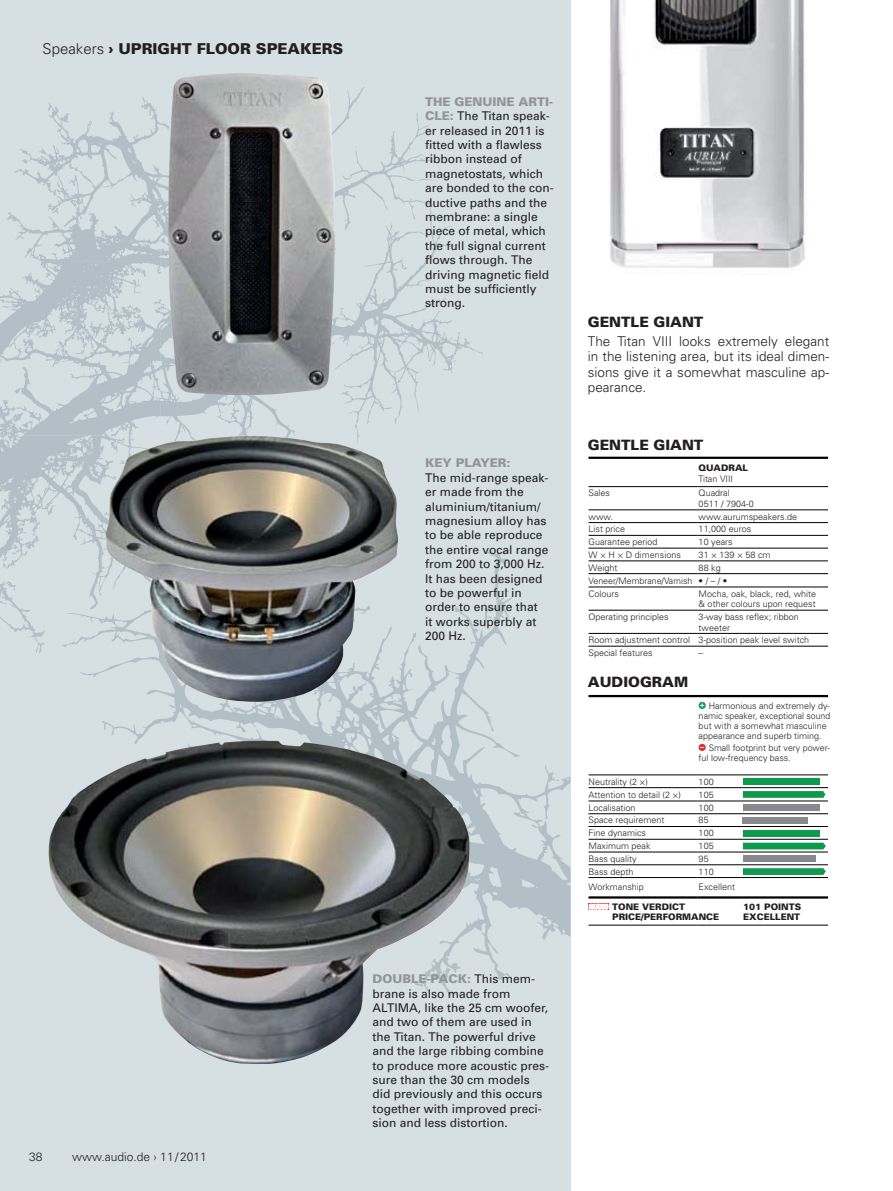
<style>
.page{position:relative;width:893px;height:1191px;background:#fff}
.page>*{position:absolute;margin:0;border:0;box-sizing:border-box;transform-origin:0 0}
.t1{font:900 15px "Univers CE";color:#231f20}
.t2{font:900 14.25px "Univers CE";color:#231f20}
.t3{font:300 13.5px/15.3px "Univers CE";color:#231f20;text-align:justify}
.t4{font:12px/14.4px "Univers CE";color:#231f20}
.t5{font:300 12px "Univers CE";color:#231f20}
.t6{font:900 12px "Univers CE";color:#939598}
.t7{font:300 9px/12.9px "Univers CE";color:#231f20}
.t8{font:900 9px/10.8px "Univers CE";color:#231f20}
.s1{font-weight:300}
.s2{font-weight:900;color:#939598}
</style>
<div class="page">
<div style="left:0;top:0;width:571px;height:1190px;background:#d6dfe2"></div>
<svg style="left:0;top:609px;width:45px;height:44px"></svg>
<svg style="left:408px;top:112px;width:75px;height:261px"></svg>
<svg style="left:408px;top:261px;width:19px;height:150px"></svg>
<svg style="left:0;top:87px;width:408px;height:517px"></svg>
<svg style="left:61px;top:534px;width:509px;height:446px"></svg>
<img style="left:609px;top:0;width:196px;height:268px">
<img style="left:105px;top:436px;width:293px;height:266px">
<img style="left:168px;top:73px;width:167px;height:322px">
<img style="left:48px;top:740px;width:422px;height:324px">
<hr style="left:588px;top:509px;width:110px;height:1px;background:#000">
<hr style="left:698px;top:509px;width:45px;height:1px;background:#000">
<hr style="left:743px;top:509px;width:85px;height:1px;background:#000">
<hr style="left:588px;top:522px;width:110px;height:1px;background:#000">
<hr style="left:698px;top:522px;width:45px;height:1px;background:#000">
<hr style="left:743px;top:522px;width:85px;height:1px;background:#000">
<hr style="left:588px;top:535px;width:110px;height:1px;background:#000">
<hr style="left:698px;top:535px;width:45px;height:1px;background:#000">
<hr style="left:743px;top:535px;width:85px;height:1px;background:#000">
<hr style="left:588px;top:548px;width:110px;height:1px;background:#000">
<hr style="left:698px;top:548px;width:45px;height:1px;background:#000">
<hr style="left:743px;top:548px;width:85px;height:1px;background:#000">
<hr style="left:588px;top:587px;width:110px;height:1px;background:#000">
<hr style="left:698px;top:587px;width:45px;height:1px;background:#000">
<hr style="left:743px;top:587px;width:85px;height:1px;background:#000">
<hr style="left:588px;top:610px;width:110px;height:1px;background:#000">
<hr style="left:698px;top:610px;width:45px;height:1px;background:#000">
<hr style="left:743px;top:610px;width:85px;height:1px;background:#000">
<hr style="left:588px;top:633px;width:110px;height:1px;background:#000">
<hr style="left:698px;top:633px;width:45px;height:1px;background:#000">
<hr style="left:743px;top:633px;width:85px;height:1px;background:#000">
<hr style="left:588px;top:486px;width:110px;height:1px;background:#000">
<hr style="left:698px;top:486px;width:45px;height:1px;background:#000">
<hr style="left:743px;top:486px;width:85px;height:1px;background:#000">
<hr style="left:588px;top:774px;width:110px;height:1px;background:#000">
<hr style="left:698px;top:774px;width:45px;height:1px;background:#000">
<hr style="left:743px;top:774px;width:85px;height:1px;background:#000">
<hr style="left:588px;top:787px;width:110px;height:1px;background:#000">
<hr style="left:698px;top:787px;width:45px;height:1px;background:#000">
<hr style="left:743px;top:787px;width:85px;height:1px;background:#000">
<hr style="left:588px;top:800px;width:110px;height:1px;background:#000">
<hr style="left:698px;top:800px;width:45px;height:1px;background:#000">
<hr style="left:743px;top:800px;width:85px;height:1px;background:#000">
<hr style="left:588px;top:813px;width:110px;height:1px;background:#000">
<hr style="left:698px;top:813px;width:45px;height:1px;background:#000">
<hr style="left:743px;top:813px;width:85px;height:1px;background:#000">
<hr style="left:588px;top:826px;width:110px;height:1px;background:#000">
<hr style="left:698px;top:826px;width:45px;height:1px;background:#000">
<hr style="left:743px;top:826px;width:85px;height:1px;background:#000">
<hr style="left:588px;top:839px;width:110px;height:1px;background:#000">
<hr style="left:698px;top:839px;width:45px;height:1px;background:#000">
<hr style="left:743px;top:839px;width:85px;height:1px;background:#000">
<hr style="left:588px;top:851px;width:110px;height:1px;background:#000">
<hr style="left:698px;top:851px;width:45px;height:1px;background:#000">
<hr style="left:743px;top:851px;width:85px;height:1px;background:#000">
<hr style="left:588px;top:864px;width:110px;height:1px;background:#000">
<hr style="left:698px;top:864px;width:45px;height:1px;background:#000">
<hr style="left:743px;top:864px;width:85px;height:1px;background:#000">
<hr style="left:588px;top:877px;width:110px;height:1px;background:#000">
<hr style="left:698px;top:877px;width:45px;height:1px;background:#000">
<hr style="left:743px;top:877px;width:85px;height:1px;background:#000">
<hr style="left:588px;top:646px;width:110px;height:1px;background:#000">
<hr style="left:698px;top:646px;width:45px;height:1px;background:#000">
<hr style="left:743px;top:646px;width:85px;height:1px;background:#000">
<hr style="left:588px;top:925px;width:110px;height:1px;background:#000">
<hr style="left:698px;top:925px;width:45px;height:1px;background:#000">
<hr style="left:743px;top:925px;width:85px;height:1px;background:#000">
<hr style="left:588px;top:560px;width:110px;height:1px;background:#000">
<hr style="left:588px;top:573px;width:110px;height:1px;background:#000">
<hr style="left:698px;top:560px;width:45px;height:1px;background:#000">
<hr style="left:743px;top:560px;width:85px;height:1px;background:#000">
<hr style="left:698px;top:573px;width:45px;height:1px;background:#000">
<hr style="left:743px;top:573px;width:85px;height:1px;background:#000">
<hr style="left:588px;top:896px;width:110px;height:2px;background:#000">
<hr style="left:698px;top:896px;width:45px;height:2px;background:#000">
<hr style="left:743px;top:896px;width:85px;height:2px;background:#000">
<hr style="left:588px;top:456px;width:240px;height:3px;background:#000">
<hr style="left:588px;top:695px;width:240px;height:2px;background:#000">
<div style="left:743px;top:778px;width:76px;height:7px;background:#0e9a4c"></div>
<svg style="left:743px;top:791px;width:82px;height:7px"></svg>
<div style="left:743px;top:804px;width:76px;height:7px;background:#88888d"></div>
<div style="left:743px;top:817px;width:65px;height:7px;background:#88888d"></div>
<div style="left:743px;top:830px;width:76px;height:6px;background:#0e9a4c"></div>
<svg style="left:743px;top:842px;width:83px;height:7px"></svg>
<div style="left:743px;top:855px;width:73px;height:7px;background:#88888d"></div>
<svg style="left:743px;top:868px;width:83px;height:7px"></svg>
<svg style="left:588px;top:903px;width:21px;height:6px"></svg>
<svg style="left:589px;top:904px;width:19px;height:5px"></svg>
<p class="t1" style="left:43px;top:41px;width:302px"><span class="s1">Speakers</span> › UPRIGHT FLOOR SPEAKERS</p>
<p class="t4" style="left:425px;top:95px;width:130px"><span class="s2">THE GENUINE ARTI-<br>CLE:</span> The Titan speak&shy;er released in 2011 is fitted with a flawless ribbon instead of magnetostats, which are bonded to the con&shy;ductive paths and the membrane: a single piece of metal, which the full signal current flows through. The driving magnetic field must be sufficiently strong.</p>
<p class="t6" style="left:425px;top:457px;width:87px">KEY PLAYER:</p>
<p class="t4" style="left:425px;top:471px;width:125px">The mid-range speak&shy;er made from the aluminium/titanium/ magnesium alloy has to be able reproduce the entire vocal range from 200 to 3,000 Hz.<br>It has been designed to be powerful in order to ensure that<br>it works superbly at<br>200 Hz.</p>
<p class="t5" style="left:29px;top:1152px;width:15px">38</p>
<p class="t5" style="left:72px;top:1152px;width:136px">www.audio.de › 11 / 2011</p>
<p class="t4" style="left:373px;top:972px;width:178px"><span class="s2">DOUBLE-PACK:</span> This mem&shy;brane is also made from<br>ALTIMA, like the 25 cm woofer, and two of them are used in the Titan. The powerful drive and the large ribbing combine to produce more acoustic pres&shy;sure than the 30 cm models did previously and this occurs together with improved preci&shy;sion and less distortion.</p>
<p class="t2" style="left:588px;top:315px;width:117px">GENTLE GIANT</p>
<p class="t3" style="left:588px;top:335px;width:243px">The Titan VIII looks extremely elegant in the listening area, but its ideal dimen&shy;sions give it a somewhat masculine ap&shy;pearance.</p>
<p class="t2" style="left:588px;top:437px;width:117px">GENTLE GIANT</p>
<p class="t7" style="left:588px;top:487px;width:23px">Sales</p>
<p class="t7" style="left:588px;top:511px;width:94px">www.<br>List price<br>Guarantee period<br>W × H × D dimensions<br>Weight</p>
<p class="t8" style="left:699px;top:463px;width:51px">QUADRAL</p>
<p class="t7" style="left:699px;top:473px;width:36px">Titan VIII</p>
<p class="t7" style="left:699px;top:488px;width:57px;line-height:10.8px">Quadral<br>0511 / 7904-0</p>
<p class="t7" style="left:699px;top:511px;width:100px">www.aurumspeakers.de<br>11,000 euros<br>10 years<br>31 × 139 × 58 cm<br>88 kg</p>
<p class="t7" style="left:588px;top:575px;width:105px">Veneer/Membrane/Varnish</p>
<p class="t7" style="left:699px;top:575px;width:30px">• / – / •</p>
<p class="t7" style="left:588px;top:588px;width:32px">Colours</p>
<p class="t7" style="left:588px;top:611px;width:82px">Operating principles</p>
<p class="t7" style="left:699px;top:589px;width:119px;line-height:10.8px">Mocha, oak, black, red, white &amp; other colours upon request</p>
<p class="t7" style="left:699px;top:612px;width:102px;line-height:10.8px">3-way bass reflex; ribbon tweeter</p>
<p class="t7" style="left:588px;top:635px;width:103px">Room adjustment control</p>
<p class="t7" style="left:699px;top:635px;width:112px">3-position peak level switch</p>
<p class="t7" style="left:588px;top:647px;width:66px">Special features</p>
<p class="t7" style="left:699px;top:647px;width:6px">–</p>
<p class="t2" style="left:588px;top:675px;width:102px">AUDIOGRAM</p>
<p class="t7" style="left:699px;top:701px;width:133px;line-height:10.2px;text-indent:10px">Harmonious and extremely dy&shy;namic speaker, exceptional sound but with a somewhat masculine appearance and superb timing.</p>
<p class="t7" style="left:699px;top:744px;width:133px;line-height:10.2px;text-indent:10px">Small footprint but very power&shy;ful low-frequency bass.</p>
<p class="t7" style="left:588px;top:776px;width:94px">Neutrality (2 ×)<br>Attention to detail (2 ×)<br>Localisation<br>Space requirement<br>Fine dynamics<br>Maximum peak<br>Bass quality<br>Bass depth</p>
<p class="t7" style="left:588px;top:881px;width:57px">Workmanship</p>
<p class="t7" style="left:699px;top:776px;width:17px">100<br>105<br>100<br>85<br>100<br>105<br>95<br>110</p>
<p class="t7" style="left:699px;top:881px;width:38px">Excellent</p>
<p class="t8" style="left:612px;top:901px;width:108px">TONE VERDICT<br>PRICE/PERFORMANCE</p>
<p class="t8" style="left:743px;top:901px;width:59px">101 POINTS<br>EXCELLENT</p>
</div>
